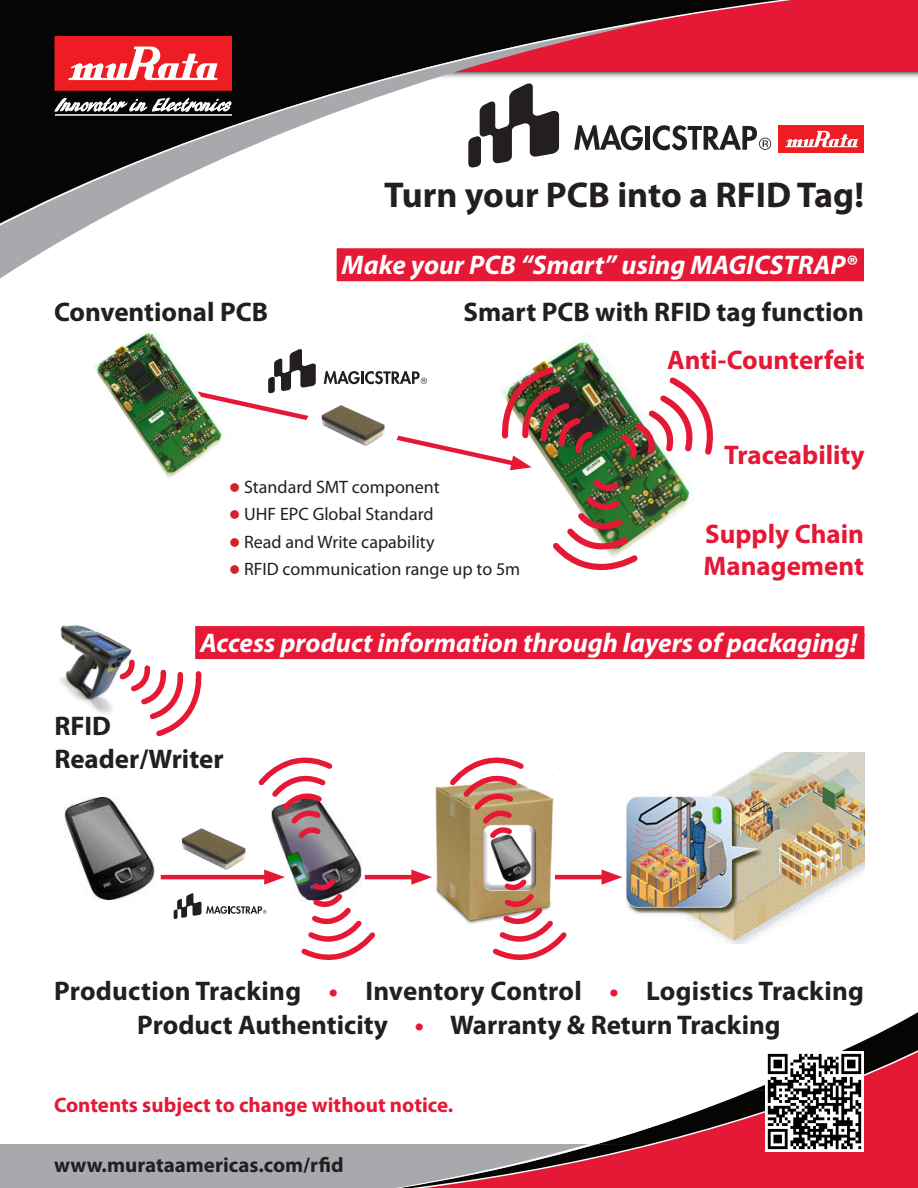
<style>
.page{position:relative;width:918px;height:1188px;background:#fff}
.page>*{position:absolute;margin:0;border:0;box-sizing:border-box;transform-origin:0 0}
.black_headline{font:700 36px "Myriad Pro";color:#231f20}
.bullet_heading{font:700 27px/32.4px "Myriad Pro";color:#231f20}
.white_italic_on_red{font:italic 700 27px "Myriad Pro";color:#fff}
.bullet_heading_red{font:700 27px/32.4px "Myriad Pro";color:#e51836}
.body_text_bold{font:700 21px "Myriad Pro";color:#e51836}
.url{font:700 21px "Myriad Pro";color:#231f20}
.t1{font:18px "Myriad Pro";color:#231f20}
.s1{color:#e51836}
</style>
<div class="page">
<div style="left:0;top:0;width:918px;height:72px;background:#e51836"></div>
<div style="left:0;top:1145px;width:918px;height:43px;background:#a7a9ac"></div>
<svg style="left:0;top:232px;width:773px;height:50px"></svg>
<svg style="left:0;top:0;width:792px;height:232px"></svg>
<svg style="left:379px;top:1012px;width:539px;height:176px"></svg>
<svg style="left:404px;top:1044px;width:514px;height:144px"></svg>
<svg style="left:700px;top:0;width:92px;height:12px"></svg>
<svg style="left:55px;top:98px;width:176px;height:14px"></svg>
<div style="left:55px;top:36px;width:176px;height:54px;background:#ee1d23"></div>
<svg style="left:68px;top:47px;width:150px;height:33px"></svg>
<hr style="left:55px;top:115px;width:177px;height:1px;background:#fff">
<hr style="left:365px;top:875px;width:55px;height:4px;background:#e51836">
<svg style="left:411px;top:870px;width:16px;height:15px"></svg>
<img style="left:766px;top:1052px;width:98px;height:100px">
<img style="left:60px;top:625px;width:72px;height:89px">
<img style="left:93px;top:332px;width:71px;height:112px">
<img style="left:174px;top:828px;width:81px;height:52px">
<img style="left:64px;top:797px;width:90px;height:104px">
<img style="left:427px;top:768px;width:133px;height:156px">
<img style="left:481px;top:823px;width:56px;height:68px">
<img style="left:596px;top:753px;width:268px;height:191px">
<img style="left:279px;top:826px;width:83px;height:69px">
<hr style="left:555px;top:875px;width:55px;height:4px;background:#e51836">
<svg style="left:602px;top:870px;width:20px;height:15px"></svg>
<hr style="left:161px;top:875px;width:111px;height:4px;background:#e51836">
<svg style="left:264px;top:870px;width:21px;height:15px"></svg>
<svg style="left:115px;top:657px;width:89px;height:80px"></svg>
<svg style="left:447px;top:757px;width:81px;height:84px"></svg>
<svg style="left:258px;top:757px;width:79px;height:84px"></svg>
<svg style="left:488px;top:877px;width:81px;height:83px"></svg>
<svg style="left:297px;top:877px;width:81px;height:83px"></svg>
<div style="left:337px;top:248px;width:527px;height:33px;background:#e51836"></div>
<div style="left:195px;top:626px;width:669px;height:33px;background:#e51836"></div>
<svg style="left:574px;top:125px;width:69px;height:25px"></svg>
<div style="left:645px;top:126px;width:5px;height:24px;background:#231f20"></div>
<svg style="left:653px;top:125px;width:118px;height:25px"></svg>
<svg style="left:468px;top:83px;width:91px;height:85px"></svg>
<div style="left:779px;top:125px;width:85px;height:28px;background:#ee1d23"></div>
<svg style="left:785px;top:131px;width:73px;height:16px"></svg>
<svg style="left:174px;top:893px;width:93px;height:26px"></svg>
<svg style="left:145px;top:349px;width:568px;height:222px"></svg>
<p class="black_headline" style="left:384px;top:171px;width:481px">Turn your PCB into a RFID Tag!</p>
<p class="white_italic_on_red" style="left:342px;top:247px;width:524px">Make your PCB “Smart” using MAGICSTRAP®<span class="s1">I</span></p>
<p class="bullet_heading" style="left:54px;top:294px;width:216px">Conventional PCB</p>
<p class="bullet_heading" style="left:463px;top:294px;width:402px">Smart PCB with RFID tag function</p>
<p class="bullet_heading_red" style="left:667px;top:343px;width:199px">Anti-Counterfeit</p>
<p class="t1" style="left:244px;top:475px;width:197px">Standard SMT component</p>
<p class="t1" style="left:244px;top:503px;width:191px">UHF EPC Global Standard</p>
<p class="t1" style="left:244px;top:531px;width:192px">Read and Write capability</p>
<p class="t1" style="left:244px;top:558px;width:278px">RFID communication range up to 5m</p>
<p class="bullet_heading_red" style="left:724px;top:438px;width:142px">Traceability</p>
<p class="bullet_heading_red" style="left:704px;top:517px;width:162px">Supply Chain<br>Management</p>
<p class="white_italic_on_red" style="left:200px;top:625px;width:666px">Access product information through layers of packaging!<span class="s1">I</span></p>
<p class="bullet_heading" style="left:54px;top:709px;width:171px">RFID<br>Reader/Writer</p>
<p class="bullet_heading" style="left:54px;top:974px;width:812px">Production Tracking <span class="s1">•</span> Inventory Control <span class="s1">•</span> Logistics Tracking</p>
<p class="bullet_heading" style="left:137px;top:1007px;width:645px">Product Authenticity <span class="s1">•</span> Warranty &amp; Return Tracking</p>
<p class="body_text_bold" style="left:54px;top:1091px;width:401px">Contents subject to change without notice.</p>
<p class="url" style="left:54px;top:1151px;width:291px">www.murataamericas.com/rfid</p>
</div>
